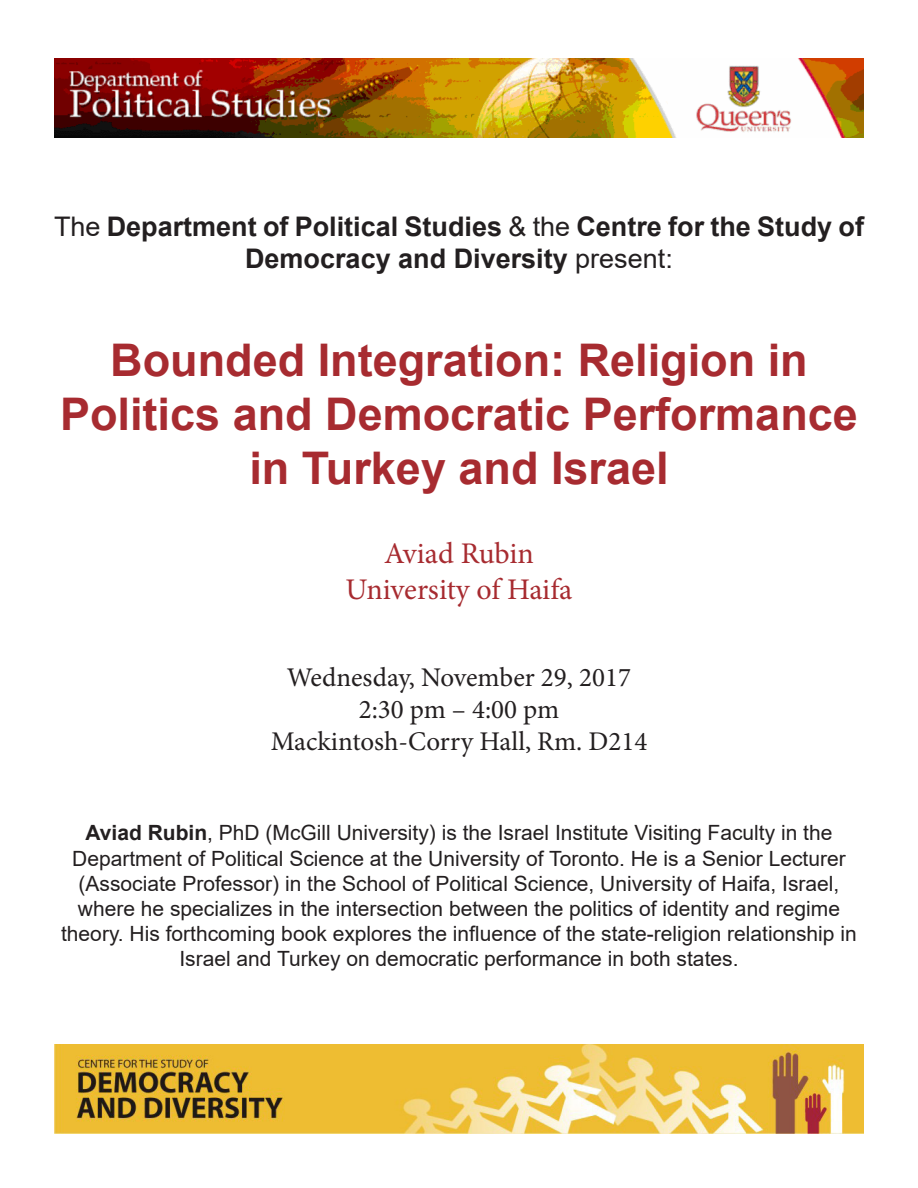
<style>
.page{position:relative;width:918px;height:1188px;background:#fff}
.page>*{position:absolute;margin:0;border:0;box-sizing:border-box;transform-origin:0 0}
.t1{font:700 45px/54px "Arial";color:#a72b30;text-align:center}
.t2{font:30px "Minion Pro";letter-spacing:-.005em;color:#a72b30}
.t3{font:700 27px/32.4px "Arial";color:#231f20;text-align:center}
.t4{font:27px "Minion Pro";color:#231f20}
.t5{font:21px/25.2px "Arial";color:#231f20;text-align:center}
.s1{font-weight:400}
.s2{font-weight:700}
</style>
<div class="page">
<img style="left:54px;top:1045px;width:810px;height:89px">
<img style="left:54px;top:58px;width:810px;height:80px">
<p class="t3" style="left:54px;top:210px;width:812px"><span class="s1">The</span> Department of Political Studies <span class="s1">&amp; the</span> Centre for the Study of<br>Democracy and Diversity <span class="s1">present:</span></p>
<p class="t1" style="left:60px;top:334px;width:799px">Bounded Integration: Religion in<br>Politics and Democratic Performance in Turkey and Israel</p>
<p class="t2" style="left:384px;top:534px;width:151px">Aviad Rubin</p>
<p class="t2" style="left:346px;top:570px;width:228px">University of Haifa</p>
<p class="t4" style="left:287px;top:659px;width:346px">Wednesday, November 29, 2017</p>
<p class="t4" style="left:359px;top:691px;width:202px">2:30 pm – 4:00 pm</p>
<p class="t4" style="left:271px;top:724px;width:378px">Mackintosh-Corry Hall, Rm. D214</p>
<p class="t5" style="left:61px;top:820px;width:797px"><span class="s2">Aviad Rubin</span>, PhD (McGill University) is the Israel Institute Visiting Faculty in the Department of Political Science at the University of Toronto. He is a Senior Lecturer (Associate Professor) in the School of Political Science, University of Haifa, Israel, where he specializes in the intersection between the politics of identity and regime theory. His forthcoming book explores the influence of the state-religion relationship in Israel and Turkey on democratic performance in both states.</p>
</div>
